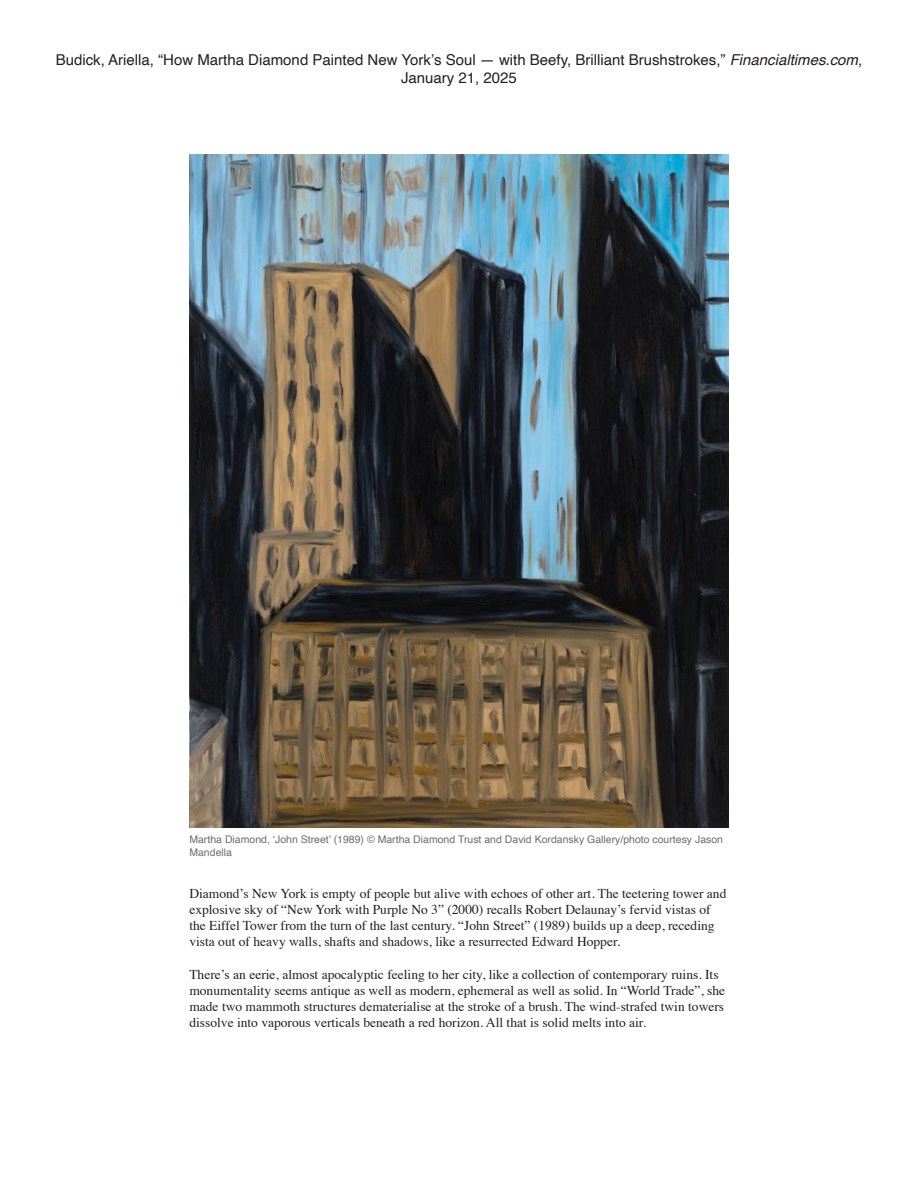
<style>
.page{position:relative;width:918px;height:1188px;background:#fff}
.page>*{position:absolute;margin:0;border:0;box-sizing:border-box;transform-origin:0 0}
.t1{font:15px/18px "Helvetica";color:#231f20;text-align:center}
.t2{font:13.5px/16.2px "Times";color:#231f20}
.t3{font:10.5px/12.6px "Helvetica";color:#6c6d70}
.s1{font-style:italic}
</style>
<div class="page">
<img style="left:189px;top:155px;width:540px;height:673px">
<p class="t1" style="left:56px;top:51px;width:808px">Budick, Ariella, “How Martha Diamond Painted New York’s Soul — with Beefy, Brilliant Brushstrokes,” <span class="s1">Financialtimes.com</span>,<br>January 21, 2025</p>
<p class="t3" style="left:189px;top:833px;width:535px">Martha Diamond, ‘John Street’ (1989) © Martha Diamond Trust and David Kordansky Gallery/photo courtesy Jason<br>Mandella</p>
<p class="t2" style="left:189px;top:884px;width:539px">Diamond’s New York is empty of people but alive with echoes of other art. The teetering tower and explosive sky of “New York with Purple No 3” (2000) recalls Robert Delaunay’s fervid vistas of the Eiffel Tower from the turn of the last century. “John Street” (1989) builds up a deep, receding vista out of heavy walls, shafts and shadows, like a resurrected Edward Hopper.</p>
<p class="t2" style="left:189px;top:965px;width:537px">There’s an eerie, almost apocalyptic feeling to her city, like a collection of contemporary ruins. Its monumentality seems antique as well as modern, ephemeral as well as solid. In “World Trade”, she made two mammoth structures dematerialise at the stroke of a brush. The wind-strafed twin towers dissolve into vaporous verticals beneath a red horizon. All that is solid melts into air.</p>
</div>
